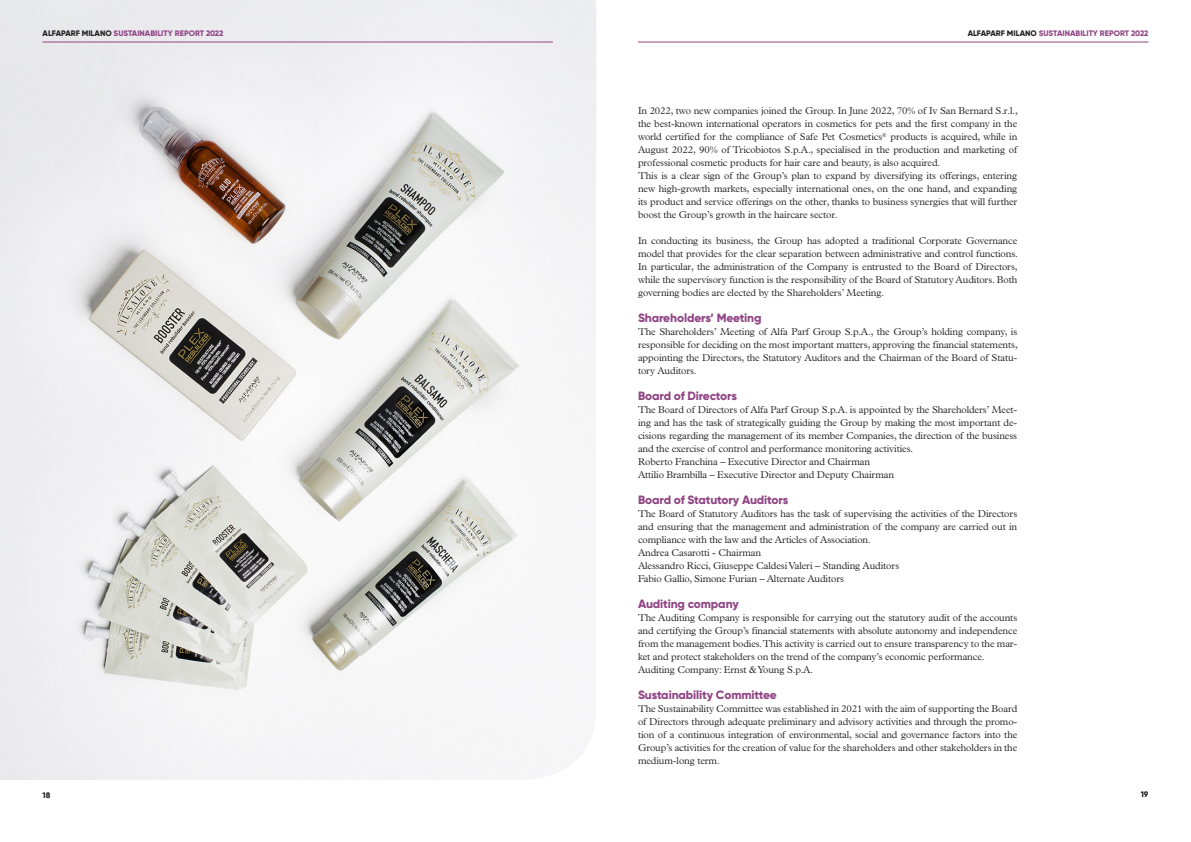
<style>
.page{position:relative;width:1191px;height:842px;background:#fff}
.page>*{position:absolute;margin:0;border:0;box-sizing:border-box;transform-origin:0 0}
.t1{font:800 12px "Gilroy";letter-spacing:-.01em;color:#904685}
.t2{font:300 10px/13px "Plantin Std";letter-spacing:-.01em;color:#231f20;text-align:justify}
.t3{font:800 8px "Gilroy";color:#904685}
.t4{font:800 8px "Gilroy";color:#231f20}
.s1{color:#231f20}
</style>
<div class="page">
<img style="left:0;top:0;width:596px;height:780px">
<hr style="left:638px;top:42px;width:510px;height:1px;background:#904685">
<hr style="left:43px;top:42px;width:510px;height:1px;background:#904685">
<p class="t3" style="left:43px;top:28px;width:182px"><span class="s1">ALFAPARF MILANO</span> SUSTAINABILITY REPORT 2022</p>
<p class="t3" style="left:967px;top:28px;width:182px"><span class="s1">ALFAPARF MILANO</span> SUSTAINABILITY REPORT 2022</p>
<p class="t2" style="left:638px;top:104px;width:381px">In 2022, two new companies joined the Group. In June 2022, 70% of Iv San Bernard S.r.l., the best-known international operators in cosmetics for pets and the first company in the world certified for the compliance of Safe Pet Cosmetics<sup>®</sup> products is acquired, while in August 2022, 90% of Tricobiotos S.p.A., specialised in the production and marketing of professional cosmetic products for hair care and beauty, is also acquired.</p>
<p class="t2" style="left:638px;top:169px;width:381px">This is a clear sign of the Group’s plan to expand by diversifying its offerings, entering new high-growth markets, especially international ones, on the one hand, and expanding its product and service offerings on the other, thanks to business synergies that will further boost the Group’s growth in the haircare sector.</p>
<p class="t2" style="left:638px;top:234px;width:381px">In conducting its business, the Group has adopted a traditional Corporate Governance model that provides for the clear separation between administrative and control functions.<br>In particular, the administration of the Company is entrusted to the Board of Directors, while the supervisory function is the responsibility of the Board of Statutory Auditors. Both governing bodies are elected by the Shareholders’ Meeting.</p>
<p class="t1" style="left:638px;top:310px;width:125px">Shareholders’ Meeting</p>
<p class="t2" style="left:638px;top:325px;width:381px">The Shareholders’ Meeting of Alfa Parf Group S.p.A., the Group’s holding company, is responsible for deciding on the most important matters, approving the financial statements, appointing the Directors, the Statutory Auditors and the Chairman of the Board of Statu&shy;tory Auditors.</p>
<p class="t1" style="left:638px;top:388px;width:100px">Board of Directors</p>
<p class="t2" style="left:638px;top:403px;width:381px">The Board of Directors of Alfa Parf Group S.p.A. is appointed by the Shareholders’ Meet&shy;ing and has the task of strategically guiding the Group by making the most important de&shy;cisions regarding the management of its member Companies, the direction of the business and the exercise of control and performance monitoring activities.</p>
<p class="t2" style="left:638px;top:455px;width:233px">Roberto Franchina – Executive Director and Chairman</p>
<p class="t2" style="left:638px;top:468px;width:257px">Attilio Brambilla – Executive Director and Deputy Chairman</p>
<p class="t1" style="left:638px;top:492px;width:152px">Board of Statutory Auditors</p>
<p class="t2" style="left:638px;top:507px;width:381px">The Board of Statutory Auditors has the task of supervising the activities of the Directors and ensuring that the management and administration of the company are carried out in compliance with the law and the Articles of Association.</p>
<p class="t2" style="left:638px;top:546px;width:125px">Andrea Casarotti - Chairman</p>
<p class="t2" style="left:638px;top:559px;width:263px">Alessandro Ricci, Giuseppe Caldesi Valeri – Standing Auditors</p>
<p class="t2" style="left:638px;top:572px;width:208px">Fabio Gallio, Simone Furian – Alternate Auditors</p>
<p class="t1" style="left:638px;top:596px;width:102px">Auditing company</p>
<p class="t2" style="left:638px;top:611px;width:381px">The Auditing Company is responsible for carrying out the statutory audit of the accounts and certifying the Group’s financial statements with absolute autonomy and independence from the management bodies. This activity is carried out to ensure transparency to the mar&shy;ket and protect stakeholders on the trend of the company’s economic performance.</p>
<p class="t2" style="left:638px;top:663px;width:177px">Auditing Company: Ernst &amp; Young S.p.A.</p>
<p class="t1" style="left:638px;top:687px;width:140px">Sustainability Committee</p>
<p class="t2" style="left:638px;top:702px;width:381px">The Sustainability Committee was established in 2021 with the aim of supporting the Board of Directors through adequate preliminary and advisory activities and through the promo&shy;tion of a continuous integration of environmental, social and governance factors into the Group’s activities for the creation of value for the shareholders and other stakeholders in the medium-long term.</p>
<p class="t4" style="left:43px;top:790px;width:9px">18</p>
<p class="t4" style="left:1140px;top:790px;width:9px">19</p>
</div>
